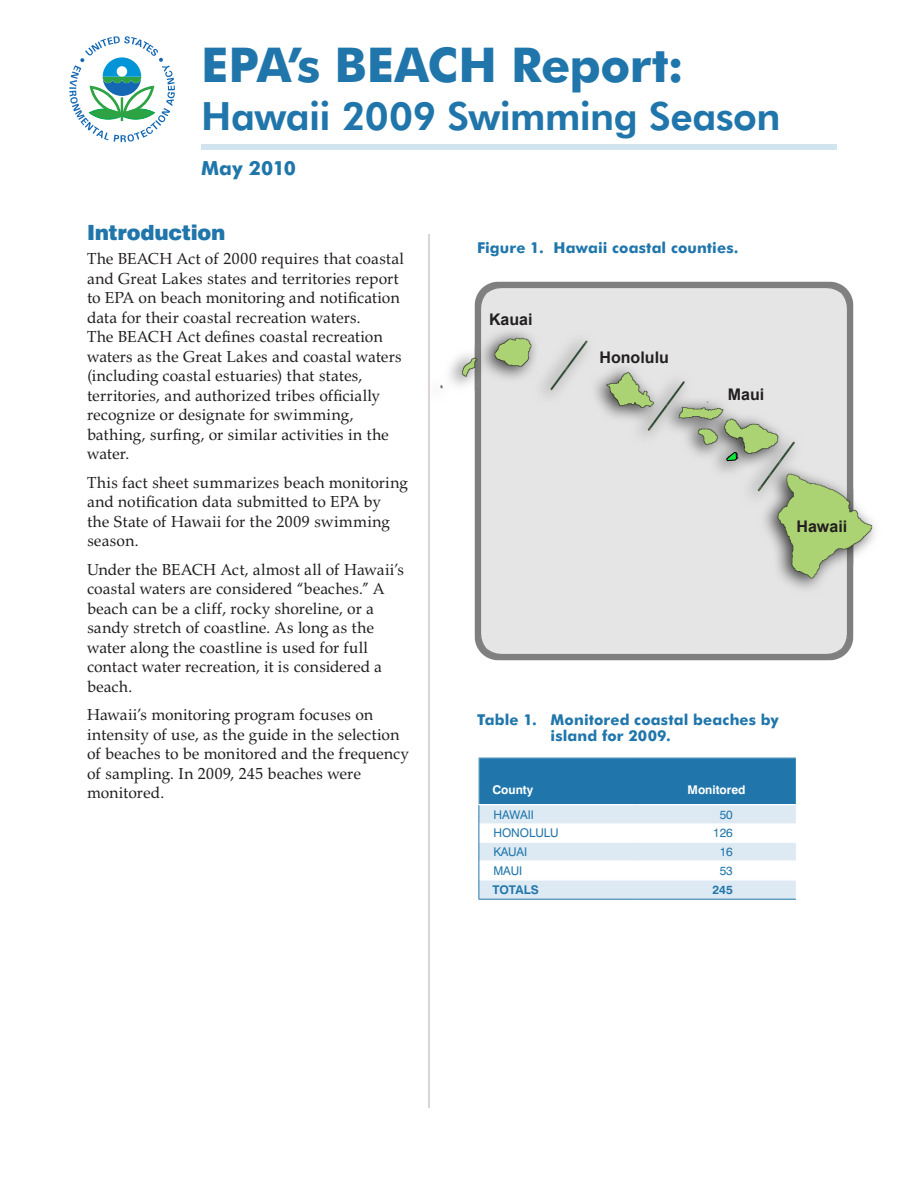
<style>
.page{position:relative;width:918px;height:1188px;background:#fff}
.page>*{position:absolute;margin:0;border:0;box-sizing:border-box;transform-origin:0 0}
.Headline{font:700 48px "Futura BT";letter-spacing:-.015em;color:#2076ab}
.Headline2{font:800 39px "Futura BT";letter-spacing:-.015em;color:#2076ab}
.Subhead_1{font:900 21px "Swiss 721 BT";letter-spacing:-.01em;color:#2076ab}
.Date{font:700 19.5px "Futura BT";letter-spacing:.01em;color:#2076ab}
.Body_text{font:16.5px/19.5px "URW Palladio";color:#231f20}
.t1{font:700 16.05px "Arial";color:#231f20}
.Figure_table_title{font:700 15px/16.5px "Futura BT";letter-spacing:.01em;color:#2076ab}
.Table_Left_Column_En{font:12px "Swiss 721 BT";color:#2076ab}
.Table_Column_Header{font:700 12px "Swiss 721 BT";color:#fff}
.tabletext{font:12px "Swiss 721 BT";color:#2076ab}
.Table_Left_Column_En-2{font:700 12px "Swiss 721 BT";color:#2076ab}
.tabletext-2{font:700 12px "Swiss 721 BT";color:#2076ab}
</style>
<div class="page">
<img style="left:428px;top:235px;width:447px;height:473px">
<hr style="left:429px;top:234px;width:1px;height:874px;background:#bea8b0">
<div style="left:201px;top:144px;width:636px;height:6px;background:#d2e4ee"></div>
<svg style="left:478px;top:758px;width:318px;height:141px"></svg>
<hr style="left:478px;top:899px;width:159px;height:1px;background:#2076ab">
<hr style="left:637px;top:899px;width:159px;height:1px;background:#2076ab">
<svg style="left:726px;top:452px;width:11px;height:9px"></svg>
<svg style="left:69px;top:36px;width:106px;height:106px"></svg>
<p class="Headline" style="left:201px;top:36px;width:485px">EPA’s BEACH Report:</p>
<p class="Headline2" style="left:201px;top:92px;width:581px">Hawaii 2009 Swimming Season</p>
<p class="Date" style="left:201px;top:156px;width:97px">May 2010</p>
<p class="Subhead_1" style="left:87px;top:220px;width:140px">Introduction</p>
<p class="Body_text" style="left:87px;top:249px;width:319px">The BEACH Act of 2000 requires that coastal and Great Lakes states and territories report to EPA on beach monitoring and notification data for their coastal recreation waters.<br>The BEACH Act defines coastal recreation waters as the Great Lakes and coastal waters (including coastal estuaries) that states, territories, and authorized tribes officially recognize or designate for swimming, bathing, surfing, or similar activities in the water.</p>
<p class="Body_text" style="left:87px;top:473px;width:322px">This fact sheet summarizes beach monitoring and notification data submitted to EPA by<br>the State of Hawaii for the 2009 swimming season.</p>
<p class="Body_text" style="left:87px;top:560px;width:319px">Under the BEACH Act, almost all of Hawaii’s coastal waters are considered “beaches.” A beach can be a cliff, rocky shoreline, or a sandy stretch of coastline. As long as the water along the coastline is used for full contact water recreation, it is considered a beach.</p>
<p class="Body_text" style="left:87px;top:705px;width:324px">Hawaii’s monitoring program focuses on intensity of use, as the guide in the selection of beaches to be monitored and the frequency of sampling. In 2009, 245 beaches were monitored.</p>
<p class="Figure_table_title" style="left:477px;top:239px;width:263px">Figure 1. Hawaii coastal counties.</p>
<p class="t1" style="left:489px;top:308px;width:45px">Kauai</p>
<p class="t1" style="left:600px;top:346px;width:71px">Honolulu</p>
<p class="t1" style="left:728px;top:383px;width:38px">Maui</p>
<p class="Figure_table_title" style="left:550px;top:711px;width:230px;text-indent:-74px">Table 1. Monitored coastal beaches by island for 2009.</p>
<p class="Table_Column_Header" style="left:492px;top:782px;width:42px">County</p>
<p class="Table_Column_Header" style="left:688px;top:782px;width:60px">Monitored</p>
<p class="Table_Left_Column_En" style="left:493px;top:807px;width:42px">HAWAII</p>
<p class="tabletext" style="left:720px;top:807px;width:15px">50</p>
<p class="Table_Left_Column_En" style="left:493px;top:826px;width:67px">HONOLULU</p>
<p class="tabletext" style="left:713px;top:826px;width:21px">126</p>
<p class="Table_Left_Column_En" style="left:493px;top:845px;width:35px">KAUAI</p>
<p class="tabletext" style="left:720px;top:845px;width:15px">16</p>
<p class="Table_Left_Column_En" style="left:493px;top:864px;width:30px">MAUI</p>
<p class="tabletext" style="left:720px;top:864px;width:15px">53</p>
<p class="Table_Left_Column_En-2" style="left:492px;top:883px;width:48px">TOTALS</p>
<p class="tabletext-2" style="left:712px;top:883px;width:22px">245</p>
<p class="t1" style="left:796px;top:515px;width:52px">Hawaii</p>
</div>
